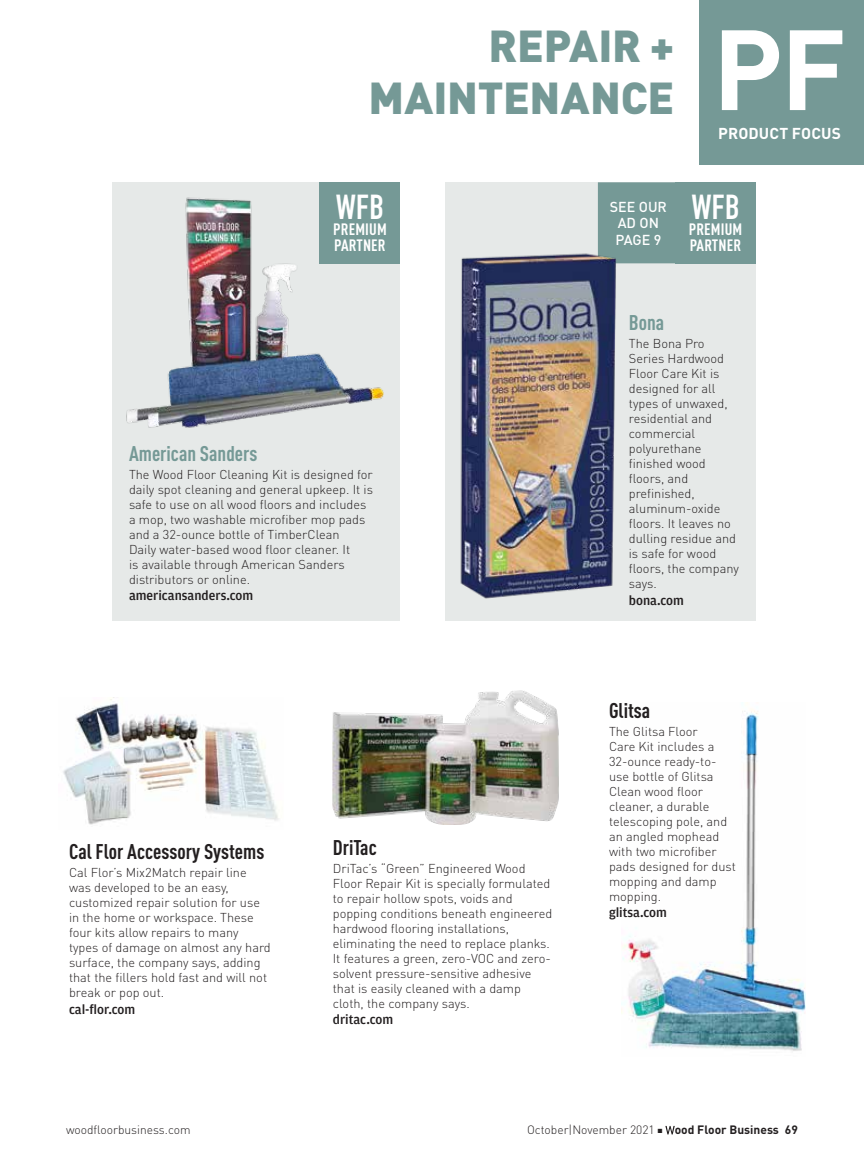
<style>
.page{position:relative;width:864px;height:1175px;background:#fff}
.page>*{position:absolute;margin:0;border:0;box-sizing:border-box;transform-origin:0 0}
.t1{font:700 112.05px "DIN Pro";color:#fff}
.t2{font:900 44.1px/51.8px "DIN Pro";letter-spacing:-.005em;color:#759996;text-align:right}
.t3{font:700 34.2px "DIN Condensed";letter-spacing:.01em;color:#fff}
.t4{font:700 condensed 21px "DIN Pro";color:#231f20}
.t5{font:700 condensed 21px "DIN Pro";color:#759996}
.t6{font:700 condensed 16.35px/16.4px "DIN Pro";letter-spacing:.01em;color:#fff}
.t7{font:700 15.6px "DIN Pro";letter-spacing:.005em;color:#fff}
.t8{font:500 14.25px/16.5px "DIN Pro";color:#fff;text-align:center}
.t9{font:500 13.5px "Amplitude";color:#231f20}
.t10{font:300 12.75px/15px "DIN Pro";color:#231f20}
.t11{font:300 12px "DIN Pro";color:#231f20}
.s1{font-weight:700}
</style>
<div class="page">
<svg style="left:665px;top:1125px;width:10px;height:9px"></svg>
<div style="left:699px;top:0;width:165px;height:165px;background:#759996"></div>
<img style="left:622px;top:702px;width:184px;height:349px">
<div style="left:446px;top:182px;width:310px;height:439px;background:#e6e9e8"></div>
<div style="left:112px;top:182px;width:288px;height:439px;background:#e6e9e8"></div>
<img style="left:333px;top:690px;width:225px;height:134px">
<img style="left:126px;top:189px;width:270px;height:239px">
<img style="left:63px;top:697px;width:216px;height:128px">
<div style="left:675px;top:182px;width:81px;height:81px;background:#759996"></div>
<div style="left:320px;top:182px;width:80px;height:81px;background:#759996"></div>
<div style="left:599px;top:183px;width:79px;height:79px;background:#759996"></div>
<div style="left:598px;top:182px;width:81px;height:81px;border:2px solid #759996"></div>
<img style="left:460px;top:246px;width:168px;height:353px">
<h2 class="t2" style="left:368px;top:14px;width:308px">REPAIR +<br>MAINTENANCE</h2>
<h1 class="t1" style="left:713px;top:-24px;width:136px">PF</h1>
<p class="t7" style="left:718px;top:120px;width:124px">PRODUCT FOCUS</p>
<h3 class="t3" style="left:336px;top:184px;width:50px">WFB</h3>
<p class="t6" style="left:333px;top:220px;width:55px">PREMIUM<br>PARTNER</p>
<p class="t8" style="left:610px;top:197px;width:59px">SEE OUR<br>AD ON<br>PAGE 9</p>
<h3 class="t3" style="left:691px;top:184px;width:50px">WFB</h3>
<p class="t6" style="left:689px;top:220px;width:55px">PREMIUM<br>PARTNER</p>
<h3 class="t5" style="left:129px;top:438px;width:130px">American Sanders</h3>
<p class="t10" style="left:129px;top:466px;width:246px">The Wood Floor Cleaning Kit is designed for daily spot cleaning and general upkeep. It is safe to use on all wood floors and includes a mop, two washable microfiber mop pads and a 32-ounce bottle of TimberClean<br>Daily water-based wood floor cleaner. It<br>is available through American Sanders distributors or online.</p>
<p class="t9" style="left:129px;top:588px;width:126px">americansanders.com</p>
<h3 class="t4" style="left:69px;top:836px;width:197px">Cal Flor Accessory Systems</h3>
<p class="t10" style="left:69px;top:864px;width:203px">Cal Flor’s Mix2Match repair line was developed to be an easy, customized repair solution for use in the home or workspace. These four kits allow repairs to many types of damage on almost any hard surface, the company says, adding that the fillers hold fast and will not break or pop out.</p>
<p class="t9" style="left:69px;top:1001px;width:68px">cal-flor.com</p>
<h3 class="t4" style="left:333px;top:831px;width:45px">DriTac</h3>
<p class="t10" style="left:333px;top:859px;width:221px">DriTac’s “Green” Engineered Wood Floor Repair Kit is specially formulated to repair hollow spots, voids and popping conditions beneath engineered hardwood flooring installations, eliminating the need to replace planks.<br>It features a green, zero-VOC and zero&shy;solvent pressure-sensitive adhesive that is easily cleaned with a damp cloth, the company says.</p>
<p class="t9" style="left:333px;top:1012px;width:62px">dritac.com</p>
<h3 class="t5" style="left:629px;top:307px;width:37px">Bona</h3>
<p class="t10" style="left:629px;top:335px;width:112px">The Bona Pro<br>Series Hardwood<br>Floor Care Kit is designed for all types of unwaxed, residential and commercial polyurethane finished wood floors, and prefinished, aluminum-oxide floors. It leaves no dulling residue and is safe for wood floors, the company says.</p>
<p class="t9" style="left:629px;top:593px;width:57px">bona.com</p>
<h3 class="t4" style="left:609px;top:694px;width:43px">Glitsa</h3>
<p class="t10" style="left:609px;top:722px;width:128px">The Glitsa Floor<br>Care Kit includes a<br>32-ounce ready-to&shy;use bottle of Glitsa<br>Clean wood floor cleaner, a durable telescoping pole, and an angled mophead with two microfiber pads designed for dust mopping and damp mopping.</p>
<p class="t9" style="left:609px;top:904px;width:60px">glitsa.com</p>
<p class="t11" style="left:66px;top:1120px;width:126px">woodfloorbusiness.com</p>
<p class="t11" style="left:527px;top:1120px;width:272px">October|November 2021 ■ <span class="s1">ood Floor Business 69</span></p>
</div>
